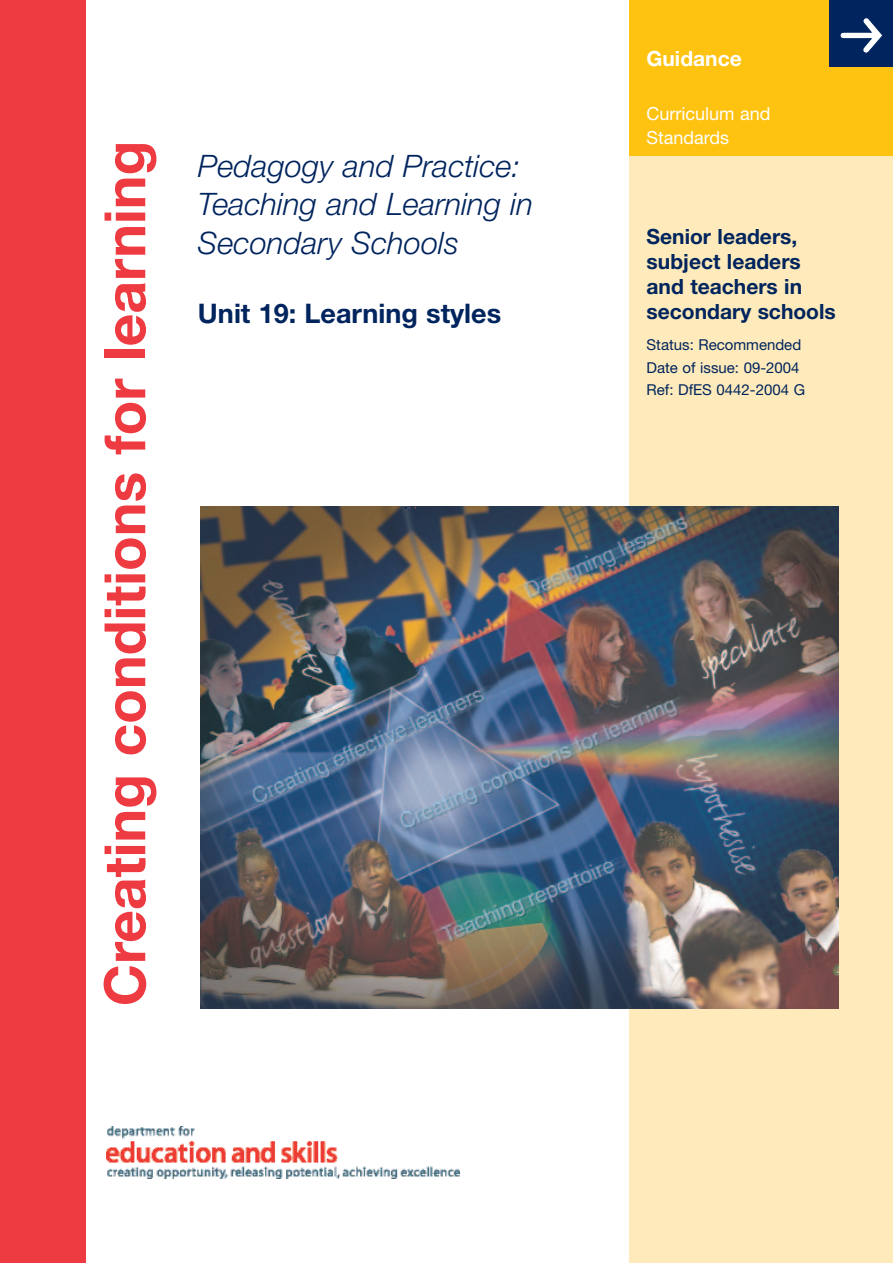
<style>
.page{position:relative;width:894px;height:1263px;background:#fff}
.page>*{position:absolute;margin:0;border:0;box-sizing:border-box;transform-origin:0 0}
.t1{font:700 57px "Helvetica Neue";color:#ee3a41}
.t2{font:italic 300 31.05px/38.7px "Helvetica Neue";color:#00245d}
.t3{font:700 27px "Helvetica Neue";color:#00245d}
.t4{font:700 21px/25.2px "Helvetica Neue";color:#00245d}
.t5{font:700 21px "Helvetica Neue";color:#fff}
.t6{font:18px/24px "Helvetica Neue";color:#fff}
.t7{font:15px/22.5px "Helvetica Neue";color:#00245d}
</style>
<div class="page">
<div style="left:0;top:0;width:85px;height:1263px;background:#ee3a41"></div>
<div style="left:629px;top:0;width:264px;height:1263px;background:#feeaba"></div>
<div style="left:629px;top:0;width:264px;height:155px;background:#fec210"></div>
<div style="left:829px;top:0;width:64px;height:66px;background:#00245d"></div>
<svg style="left:840px;top:18px;width:42px;height:35px"></svg>
<img style="left:106px;top:1127px;width:353px;height:51px">
<img style="left:200px;top:507px;width:638px;height:501px">
<h1 class="t1" style="left:105px;top:1006px;width:867px;rotate:-90deg">Creating conditions for learning</h1>
<p class="t2" style="left:198px;top:149px;width:336px">Pedagogy and Practice:<br>Teaching and Learning in<br>Secondary Schools</p>
<p class="t3" style="left:198px;top:304px;width:305px">Unit 19: Learning styles</p>
<p class="t5" style="left:646px;top:51px;width:97px">Guidance</p>
<p class="t6" style="left:646px;top:103px;width:125px">Curriculum and<br>Standards</p>
<p class="t4" style="left:646px;top:225px;width:191px">Senior leaders, subject leaders and teachers in secondary schools</p>
<p class="t7" style="left:646px;top:335px;width:160px">Status: Recommended<br>Date of issue: 09-2004<br>Ref: DfES 0442-2004 G</p>
</div>
